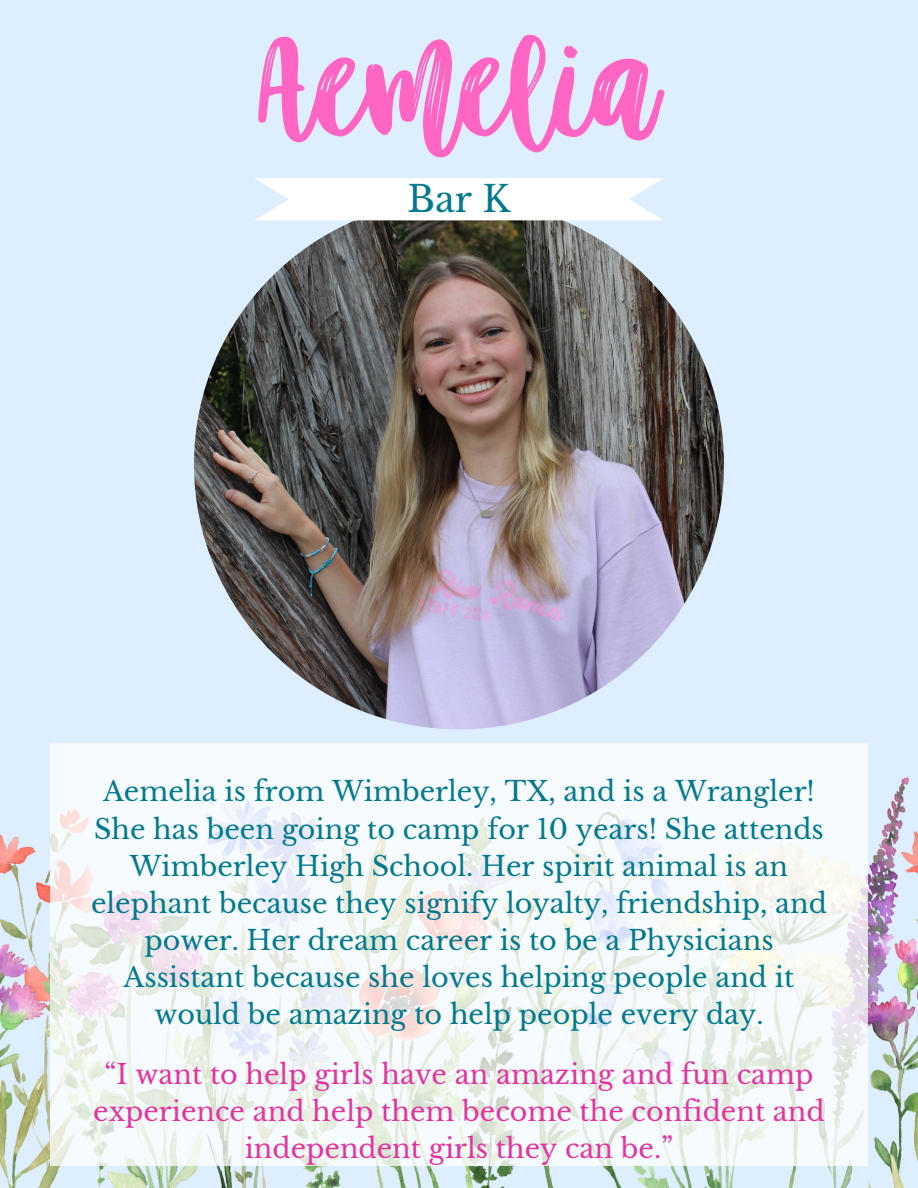
<style>
.page{position:relative;width:918px;height:1188px;background:#ddefff}
.page>*{position:absolute;margin:0;border:0;box-sizing:border-box;transform-origin:0 0}
.t1{font:166.8px "Better Together Script";color:#ff66c4}
.t2{font:36px "Libre Baskerville";color:#03798d}
.t3{font:27px/37.2px "Libre Baskerville";color:#03798d;text-align:center}
.t4{font:27px/37.2px "Libre Baskerville";color:#e4339f;text-align:center}
</style>
<div class="page">
<img style="left:0;top:777px;width:918px;height:411px">
<img style="left:194px;top:199px;width:530px;height:530px;border-radius:50%">
<svg style="left:255px;top:178px;width:408px;height:42px;background:#fcfdff"></svg>
<svg style="left:50px;top:744px;width:818px;height:422px;background:#f2f6f7"></svg>
<h1 class="t1" style="left:261px;top:15px;width:398px">Aemelia</h1>
<h2 class="t2" style="left:407px;top:177px;width:105px">Bar K</h2>
<p class="t3" style="left:91px;top:773px;width:737px">Aemelia is from Wimberley, TX, and is a Wrangler!<br>She has been going to camp for 10 years! She attends Wimberley High School. Her spirit animal is an elephant because they signify loyalty, friendship, and power. Her dream career is to be a Physicians Assistant because she loves helping people and it would be amazing to help people every day.</p>
<p class="t4" style="left:93px;top:1056px;width:733px">“I want to help girls have an amazing and fun camp experience and help them become the confident and independent girls they can be.”</p>
</div>
